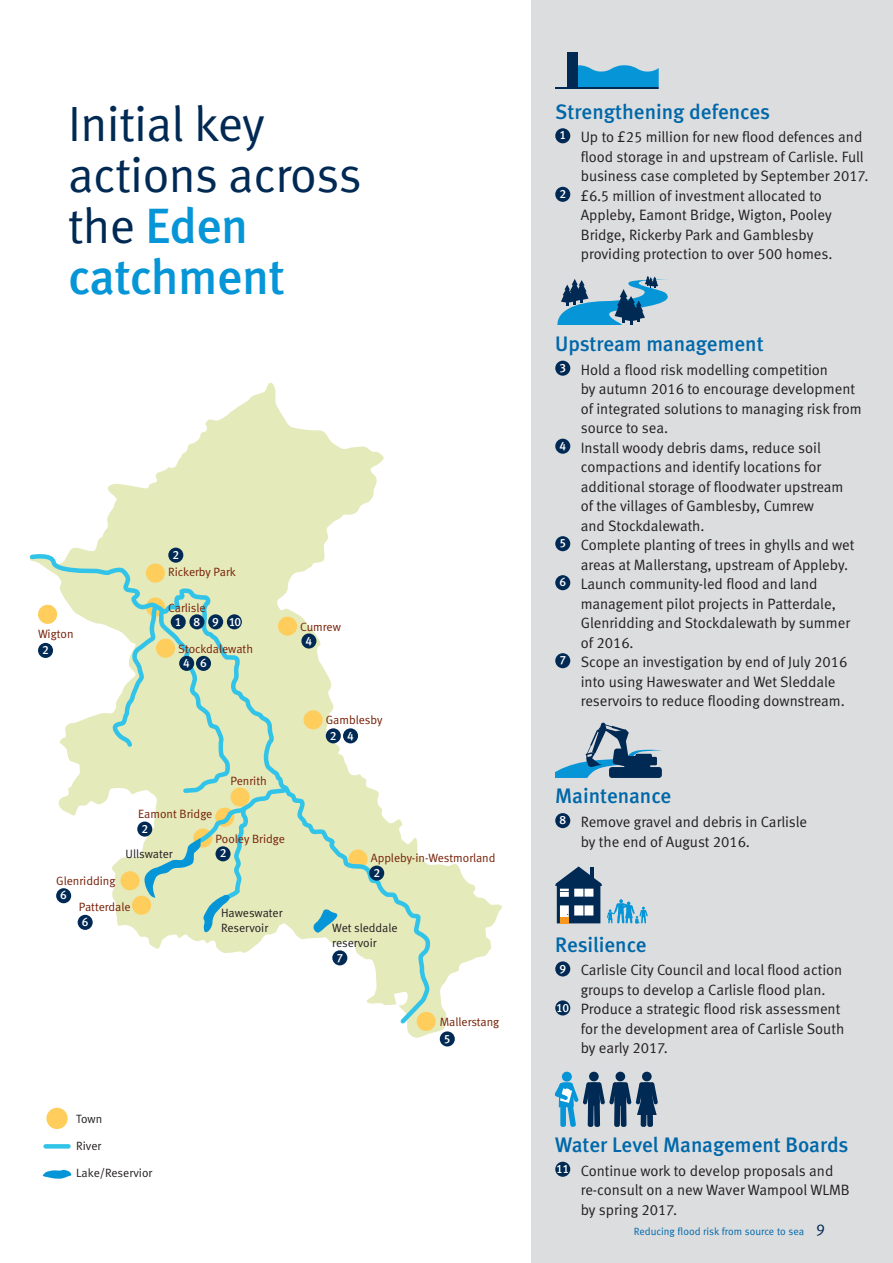
<style>
.page{position:relative;width:893px;height:1263px;background:#fff}
.page>*{position:absolute;margin:0;border:0;box-sizing:border-box;transform-origin:0 0}
.t1{font:49.5px/51px "EA Meta Normal";letter-spacing:-.01em;color:#002953}
.t2{font:500 21px "EA Meta";color:#0068a9}
.t3{font:15px/19.5px "EA Meta Normal";color:#231f20}
.t4{font:12px "EA Meta Normal";color:#762006}
.t5{font:12px/14.4px "EA Meta Normal";color:#231f20}
.t6{font:500 12px "EA Meta";color:#fff}
.t7{font:10.5px "EA Meta Normal";color:#0068a9}
.s1{font-family:"EA Meta";font-weight:500;color:#0696d7}
.s2{font-size:15.75px;color:#002953}
</style>
<div class="page">
<div style="left:531px;top:0;width:362px;height:1263px;background:#dcdddf"></div>
<svg style="left:69px;top:382px;width:433px;height:656px"></svg>
<div style="left:417px;top:1012px;width:19px;height:19px;background:#fecd5c;border-radius:50%"></div>
<svg style="left:29px;top:552px;width:405px;height:474px"></svg>
<svg style="left:111px;top:602px;width:180px;height:330px;background:#d7e6c0"></svg>
<div style="left:555px;top:813px;width:15px;height:15px;background:#002953;border-radius:50%"></div>
<svg style="left:555px;top:722px;width:107px;height:56px"></svg>
<div style="left:567px;top:52px;width:11px;height:37px;background:#002953"></div>
<hr style="left:555px;top:88px;width:110px;height:1px;background:#002953">
<svg style="left:578px;top:65px;width:87px;height:24px"></svg>
<svg style="left:557px;top:276px;width:111px;height:49px"></svg>
<div style="left:555px;top:961px;width:15px;height:15px;background:#002953;border-radius:50%"></div>
<div style="left:555px;top:1000px;width:15px;height:15px;background:#002953;border-radius:50%"></div>
<svg style="left:555px;top:866px;width:93px;height:57px"></svg>
<div style="left:555px;top:1162px;width:15px;height:15px;background:#002953;border-radius:50%"></div>
<div style="left:562px;top:1072px;width:10px;height:10px;background:#0696d7;border-radius:50%"></div>
<div style="left:589px;top:1072px;width:10px;height:9px;background:#002953;border-radius:50%"></div>
<div style="left:615px;top:1072px;width:10px;height:9px;background:#002953;border-radius:50%"></div>
<div style="left:642px;top:1072px;width:10px;height:9px;background:#002953;border-radius:50%"></div>
<svg style="left:554px;top:1082px;width:104px;height:45px"></svg>
<svg style="left:394px;top:991px;width:15px;height:16px"></svg>
<div style="left:46px;top:1108px;width:22px;height:21px;background:#fecd5c;border-radius:50%"></div>
<svg style="left:46px;top:1144px;width:22px;height:4px"></svg>
<svg style="left:42px;top:1169px;width:30px;height:10px"></svg>
<div style="left:171px;top:614px;width:15px;height:15px;background:#002953;border-radius:50%"></div>
<div style="left:343px;top:728px;width:15px;height:15px;background:#002953;border-radius:50%"></div>
<div style="left:301px;top:633px;width:15px;height:15px;background:#002953;border-radius:50%"></div>
<div style="left:332px;top:950px;width:15px;height:15px;background:#002953;border-radius:50%"></div>
<div style="left:179px;top:656px;width:15px;height:15px;background:#002953;border-radius:50%"></div>
<div style="left:369px;top:865px;width:15px;height:16px;background:#002953;border-radius:50%"></div>
<div style="left:137px;top:821px;width:15px;height:16px;background:#002953;border-radius:50%"></div>
<svg style="left:311px;top:908px;width:27px;height:25px"></svg>
<div style="left:38px;top:605px;width:19px;height:19px;background:#fecd5c;border-radius:50%"></div>
<div style="left:555px;top:361px;width:15px;height:15px;background:#002953;border-radius:50%"></div>
<div style="left:555px;top:439px;width:15px;height:15px;background:#002953;border-radius:50%"></div>
<div style="left:555px;top:536px;width:15px;height:15px;background:#002953;border-radius:50%"></div>
<div style="left:555px;top:575px;width:15px;height:15px;background:#002953;border-radius:50%"></div>
<div style="left:555px;top:653px;width:15px;height:15px;background:#002953;border-radius:50%"></div>
<div style="left:555px;top:128px;width:15px;height:15px;background:#002953;border-radius:50%"></div>
<div style="left:555px;top:187px;width:15px;height:15px;background:#002953;border-radius:50%"></div>
<div style="left:38px;top:643px;width:15px;height:15px;background:#002953;border-radius:50%"></div>
<div style="left:168px;top:548px;width:15px;height:15px;background:#002953;border-radius:50%"></div>
<div style="left:216px;top:846px;width:15px;height:15px;background:#002953;border-radius:50%"></div>
<div style="left:440px;top:1031px;width:15px;height:15px;background:#002953;border-radius:50%"></div>
<div style="left:326px;top:728px;width:15px;height:15px;background:#002953;border-radius:50%"></div>
<div style="left:78px;top:915px;width:15px;height:15px;background:#002953;border-radius:50%"></div>
<div style="left:56px;top:888px;width:15px;height:15px;background:#002953;border-radius:50%"></div>
<div style="left:196px;top:656px;width:15px;height:15px;background:#002953;border-radius:50%"></div>
<div style="left:189px;top:614px;width:15px;height:15px;background:#002953;border-radius:50%"></div>
<div style="left:208px;top:614px;width:15px;height:15px;background:#002953;border-radius:50%"></div>
<div style="left:227px;top:614px;width:15px;height:15px;background:#002953;border-radius:50%"></div>
<p class="t1" style="left:68px;top:98px;width:295px">Initial key actions across the <span class="s1">Eden catchment</span></p>
<p class="t6" style="left:172px;top:548px;width:8px">2</p>
<p class="t4" style="left:168px;top:565px;width:69px">Rickerby Park</p>
<p class="t4" style="left:38px;top:627px;width:37px">Wigton</p>
<p class="t6" style="left:42px;top:643px;width:8px">2</p>
<p class="t4" style="left:168px;top:601px;width:39px">Carlisle</p>
<p class="t6" style="left:175px;top:614px;width:8px">1</p>
<p class="t6" style="left:194px;top:614px;width:8px">8</p>
<p class="t6" style="left:212px;top:614px;width:8px">9</p>
<p class="t6" style="left:229px;top:614px;width:14px">10</p>
<p class="t4" style="left:178px;top:642px;width:76px">Stockdalewath</p>
<p class="t6" style="left:183px;top:656px;width:8px">4</p>
<p class="t6" style="left:200px;top:656px;width:8px">6</p>
<p class="t4" style="left:300px;top:619px;width:42px">Cumrew</p>
<p class="t6" style="left:306px;top:633px;width:8px">4</p>
<p class="t4" style="left:138px;top:807px;width:76px">Eamont Bridge</p>
<p class="t4" style="left:230px;top:774px;width:38px">Penrith</p>
<p class="t6" style="left:141px;top:822px;width:8px">2</p>
<p class="t4" style="left:56px;top:874px;width:61px">Glenridding</p>
<p class="t6" style="left:60px;top:888px;width:8px">6</p>
<p class="t5" style="left:126px;top:846px;width:49px">Ullswater</p>
<p class="t4" style="left:79px;top:900px;width:53px">Patterdale</p>
<p class="t6" style="left:82px;top:915px;width:8px">6</p>
<p class="t4" style="left:216px;top:832px;width:71px">Pooley Bridge</p>
<p class="t6" style="left:220px;top:846px;width:8px">2</p>
<p class="t5" style="left:221px;top:905px;width:63px">Haweswater<br>Reservoir</p>
<p class="t4" style="left:326px;top:713px;width:58px">Gamblesby</p>
<p class="t6" style="left:330px;top:728px;width:8px">2</p>
<p class="t6" style="left:347px;top:728px;width:8px">4</p>
<p class="t4" style="left:371px;top:850px;width:126px">Appleby-in-Westmorland</p>
<p class="t6" style="left:373px;top:866px;width:8px">2</p>
<p class="t5" style="left:332px;top:921px;width:67px">Wet sleddale reservoir</p>
<p class="t6" style="left:336px;top:950px;width:8px">7</p>
<p class="t4" style="left:440px;top:1015px;width:61px">Mallerstang</p>
<p class="t6" style="left:444px;top:1031px;width:8px">5</p>
<p class="t5" style="left:76px;top:1111px;width:28px">Town</p>
<p class="t5" style="left:76px;top:1138px;width:27px">River</p>
<p class="t5" style="left:76px;top:1165px;width:78px">Lake/Reservior</p>
<p class="t2" style="left:555px;top:99px;width:216px">Strengthening defences</p>
<p class="t6" style="left:559px;top:128px;width:8px">1</p>
<p class="t3" style="left:581px;top:127px;width:289px">Up to £25 million for new flood defences and flood storage in and upstream of Carlisle. Full business case completed by September 2017.</p>
<p class="t6" style="left:559px;top:187px;width:8px">2</p>
<p class="t3" style="left:581px;top:186px;width:253px">£6.5 million of investment allocated to Appleby, Eamont Bridge, Wigton, Pooley Bridge, Rickerby Park and Gamblesby providing protection to over 500 homes.</p>
<p class="t2" style="left:555px;top:331px;width:210px">Upstream management</p>
<p class="t6" style="left:559px;top:361px;width:8px">3</p>
<p class="t3" style="left:581px;top:359px;width:282px">Hold a flood risk modelling competition<br>by autumn 2016 to encourage development of integrated solutions to managing risk from source to sea.</p>
<p class="t6" style="left:559px;top:439px;width:8px">4</p>
<p class="t3" style="left:581px;top:437px;width:264px">Install woody debris dams, reduce soil compactions and identify locations for additional storage of floodwater upstream of the villages of Gamblesby, Cumrew<br>and Stockdalewath.</p>
<p class="t6" style="left:559px;top:536px;width:8px">5</p>
<p class="t3" style="left:581px;top:535px;width:275px">Complete planting of trees in ghylls and wet areas at Mallerstang, upstream of Appleby.</p>
<p class="t6" style="left:559px;top:575px;width:8px">6</p>
<p class="t3" style="left:581px;top:574px;width:271px">Launch community-led flood and land management pilot projects in Patterdale,<br>Glenridding and Stockdalewath by summer of 2016.</p>
<p class="t6" style="left:559px;top:653px;width:8px">7</p>
<p class="t3" style="left:581px;top:652px;width:268px">Scope an investigation by end of July 2016 into using Haweswater and Wet Sleddale reservoirs to reduce flooding downstream.</p>
<p class="t2" style="left:555px;top:784px;width:118px">Maintenance</p>
<p class="t6" style="left:559px;top:813px;width:8px">8</p>
<p class="t3" style="left:581px;top:812px;width:228px">Remove gravel and debris in Carlisle by the end of August 2016.</p>
<p class="t2" style="left:555px;top:932px;width:93px">Resilience</p>
<p class="t6" style="left:559px;top:961px;width:8px">9</p>
<p class="t3" style="left:581px;top:960px;width:263px">Carlisle City Council and local flood action groups to develop a Carlisle flood plan.</p>
<p class="t6" style="left:556px;top:1000px;width:14px">10</p>
<p class="t3" style="left:581px;top:999px;width:265px">Produce a strategic flood risk assessment for the development area of Carlisle South by early 2017.</p>
<p class="t2" style="left:555px;top:1132px;width:295px">Water Level Management Boards</p>
<p class="t6" style="left:556px;top:1162px;width:14px">11</p>
<p class="t3" style="left:581px;top:1160px;width:271px">Continue work to develop proposals and re-consult on a new Waver Wampool WLMB by spring 2017.</p>
<p class="t7" style="left:634px;top:1225px;width:193px">Reducing flood risk from source to sea <span class="s2">9</span></p>
</div>
